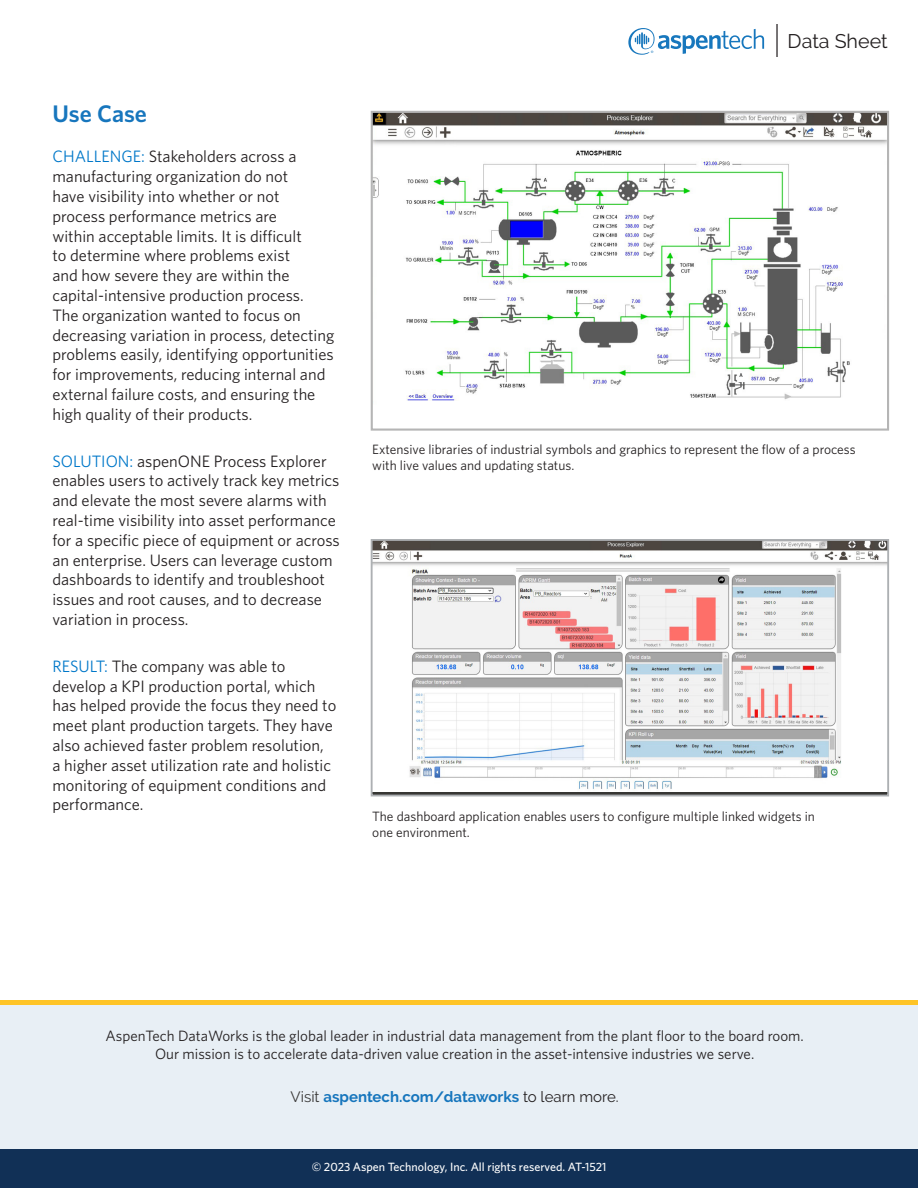
<style>
.page{position:relative;width:918px;height:1188px;background:#fff}
.page>*{position:absolute;margin:0;border:0;box-sizing:border-box;transform-origin:0 0}
.body{font:600 24px "Whitney";color:#1776bd}
.body-2{font:19.65px "Raleway";color:#231f20}
.body-3{font:16.5px/19.8px "Whitney";color:#231f20}
.t1{font:15px/18px "Whitney";color:#231f20;text-align:center}
.t2{font:700 15px "Raleway";color:#1776bd}
.t3{font:13.5px "Whitney";color:#231f20}
.copyright{font:500 12px "Whitney";color:#fff}
.s1{color:#0078c9}
.s2{font-weight:400;color:#363534}
.s3{font-weight:400;color:#231f20}
</style>
<div class="page">
<div style="left:0;top:1001px;width:918px;height:150px;background:#e8eff5"></div>
<svg style="left:628px;top:28px;width:136px;height:27px"></svg>
<hr style="left:776px;top:24px;width:2px;height:33px;background:#231f20">
<div style="left:0;top:1149px;width:918px;height:39px;background:#113056"></div>
<hr style="left:0;top:1000px;width:918px;height:4px;background:#fec427">
<img style="left:374px;top:114px;width:512px;height:287px">
<div style="left:371px;top:111px;width:518px;height:320px;border:2px solid #b5b5b5"></div>
<img style="left:374px;top:542px;width:512px;height:248px">
<div style="left:371px;top:539px;width:518px;height:257px;border:2px solid #adb0b3"></div>
<p class="body" style="left:52px;top:100px;width:96px">Use Case</p>
<p class="body-3" style="left:52px;top:146px;width:283px"><span class="s1">CHALLENGE:</span> Stakeholders across a manufacturing organization do not<br>have visibility into whether or not process performance metrics are<br>within acceptable limits. It is difficult<br>to determine where problems exist<br>and how severe they are within the capital-intensive production process.<br>The organization wanted to focus on decreasing variation in process, detecting problems easily, identifying opportunities for improvements, reducing internal and external failure costs, and ensuring the high quality of their products.</p>
<p class="body-3" style="left:52px;top:451px;width:289px"><span class="s1">SOLUTION:</span> aspenONE Process Explorer enables users to actively track key metrics and elevate the most severe alarms with real-time visibility into asset performance for a specific piece of equipment or across an enterprise. Users can leverage custom dashboards to identify and troubleshoot issues and root causes, and to decrease variation in process.</p>
<p class="body-3" style="left:52px;top:656px;width:285px"><span class="s1">RESULT:</span> The company was able to develop a KPI production portal, which has helped provide the focus they need to meet plant production targets. They have also achieved faster problem resolution,<br>a higher asset utilization rate and holistic monitoring of equipment conditions and performance.</p>
<p class="body-2" style="left:788px;top:30px;width:102px">Data Sheet</p>
<p class="t3" style="left:372px;top:441px;width:485px">Extensive libraries of industrial symbols and graphics to represent the flow of a process</p>
<p class="t3" style="left:372px;top:457px;width:204px">with live values and updating status.</p>
<p class="t3" style="left:372px;top:808px;width:444px">The dashboard application enables users to configure multiple linked widgets in</p>
<p class="t3" style="left:372px;top:824px;width:99px">one environment.</p>
<p class="t1" style="left:105px;top:1027px;width:700px">AspenTech DataWorks is the global leader in industrial data management from the plant floor to the board room.<br>Our mission is to accelerate data-driven value creation in the asset-intensive industries we serve.</p>
<p class="t2" style="left:291px;top:1088px;width:330px"><span class="s2">Visit</span> aspentech.com/dataworks <span class="s3">to learn more.</span></p>
<p class="copyright" style="left:312px;top:1160px;width:296px">© 2023 Aspen Technology, Inc. All rights reserved. AT-1521</p>
</div>
